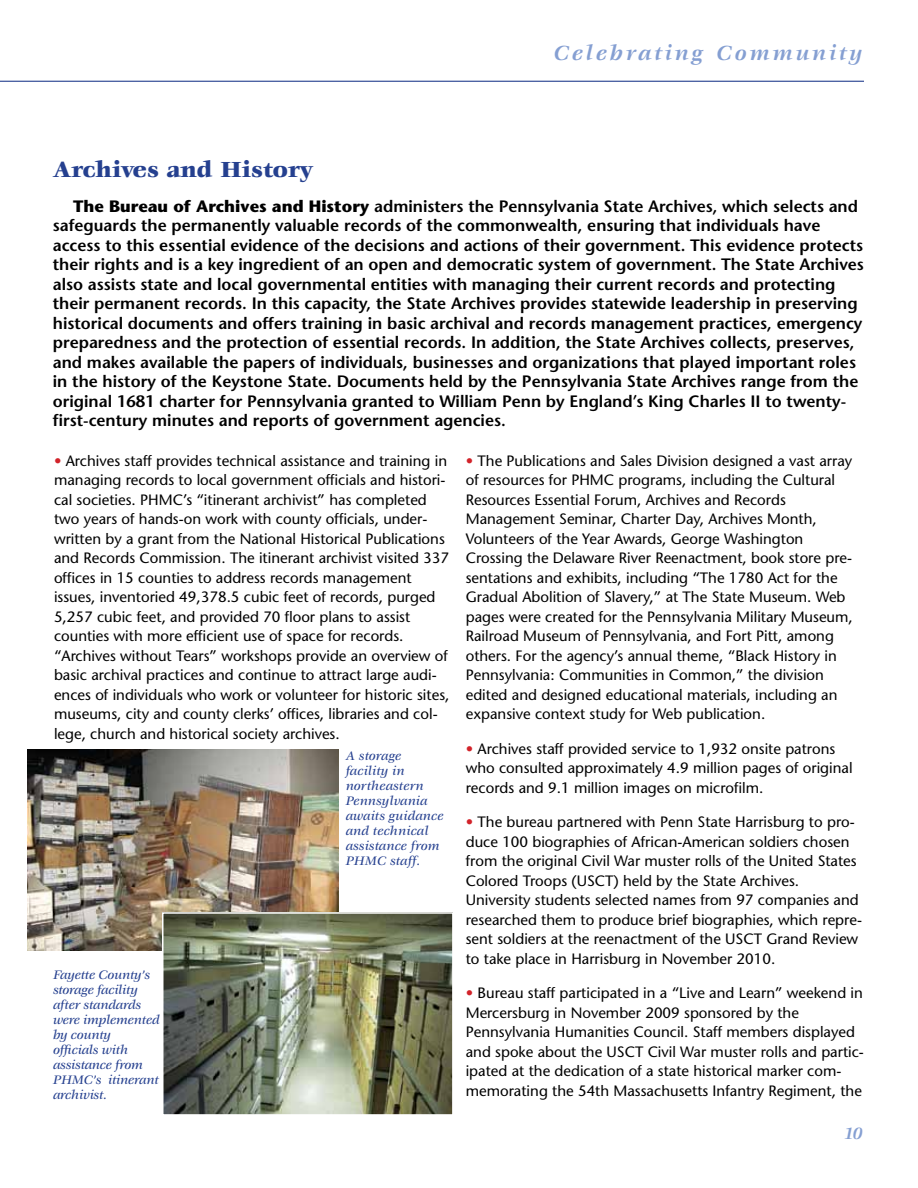
<style>
.page{position:relative;width:918px;height:1188px;background:#fff}
.page>*{position:absolute;margin:0;border:0;box-sizing:border-box;transform-origin:0 0}
.t1{font:900 24px "Veljovic";color:#25408f}
.t2{font:italic 700 22.5px "Veljovic";letter-spacing:.13em;color:#859fd2}
.t3{font:italic 700 18px "Veljovic";color:#859fd2}
.t4{font:600 16.5px/19.5px "Stone Sans";color:#000}
.t5{font:15px/19.5px "Stone Sans";color:#000}
.t6{font:italic 500 13.5px/15px "Veljovic";letter-spacing:-.02em;color:#25408f}
.t7{font:italic 500 13.5px/15px "Veljovic";color:#25408f}
.s1{font-weight:700}
.s2{font-family:"Stone Serif";color:#d2232a}
</style>
<div class="page">
<img style="left:27px;top:750px;width:311px;height:200px">
<hr style="left:0;top:81px;width:864px;height:1px;background:#25408f">
<img style="left:165px;top:915px;width:286px;height:198px">
<div style="left:162px;top:912px;width:292px;height:204px;border:2px solid #fff"></div>
<h2 class="t2" style="left:554px;top:41px;width:310px">Celebrating Community</h2>
<h1 class="t1" style="left:53px;top:156px;width:261px">Archives and History</h1>
<p class="t4" style="left:53px;top:196px;width:813px;text-indent:20px"><span class="s1">The Bureau of Archives and History</span> administers the Pennsylvania State Archives, which selects and safeguards the permanently valuable records of the commonwealth, ensuring that individuals have access to this essential evidence of the decisions and actions of their government. This evidence protects their rights and is a key ingredient of an open and democratic system of government. The State Archives also assists state and local governmental entities with managing their current records and protecting their permanent records. In this capacity, the State Archives provides statewide leadership in preserving historical documents and offers training in basic archival and records management practices, emergency preparedness and the protection of essential records. In addition, the State Archives collects, preserves, and makes available the papers of individuals, businesses and organizations that played important roles in the history of the Keystone State. Documents held by the Pennsylvania State Archives range from the original 1681 charter for Pennsylvania granted to William Penn by England’s King Charles II to twenty&shy;first-century minutes and reports of government agencies.</p>
<p class="t5" style="left:54px;top:451px;width:397px"><span class="s2">•</span> Archives staff provides technical assistance and training in managing records to local government officials and histori&shy;cal societies. PHMC’s “itinerant archivist” has completed two years of hands-on work with county officials, under&shy;written by a grant from the National Historical Publications and Records Commission. The itinerant archivist visited 337 offices in 15 counties to address records management issues, inventoried 49,378.5 cubic feet of records, purged 5,257 cubic feet, and provided 70 floor plans to assist counties with more efficient use of space for records. “Archives without Tears” workshops provide an overview of basic archival practices and continue to attract large audi&shy;ences of individuals who work or volunteer for historic sites, museums, city and county clerks’ offices, libraries and col&shy;lege, church and historical society archives.</p>
<p class="t6" style="left:53px;top:968px;width:108px">Fayette County’s storage facility after standards were implemented by county officials with assistance from<br>PHMC’s itinerant archivist.</p>
<p class="t7" style="left:346px;top:749px;width:100px">A storage facility in northeastern<br>Pennsylvania awaits guidance and technical assistance from<br>PHMC staff.</p>
<p class="t5" style="left:466px;top:451px;width:389px"><span class="s2">•</span> The Publications and Sales Division designed a vast array of resources for PHMC programs, including the Cultural Resources Essential Forum, Archives and Records Management Seminar, Charter Day, Archives Month, Volunteers of the Year Awards, George Washington Crossing the Delaware River Reenactment, book store pre&shy;sentations and exhibits, including “The 1780 Act for the Gradual Abolition of Slavery,” at The State Museum. Web pages were created for the Pennsylvania Military Museum, Railroad Museum of Pennsylvania, and Fort Pitt, among others. For the agency’s annual theme, “Black History in Pennsylvania: Communities in Common,” the division edited and designed educational materials, including an expansive context study for Web publication.</p>
<p class="t5" style="left:466px;top:739px;width:388px"><span class="s2">•</span> Archives staff provided service to 1,932 onsite patrons who consulted approximately 4.9 million pages of original records and 9.1 million images on microfilm.</p>
<p class="t5" style="left:466px;top:812px;width:398px"><span class="s2">•</span> The bureau partnered with Penn State Harrisburg to pro&shy;duce 100 biographies of African-American soldiers chosen from the original Civil War muster rolls of the United States Colored Troops (USCT) held by the State Archives.<br>University students selected names from 97 companies and researched them to produce brief biographies, which repre&shy;sent soldiers at the reenactment of the USCT Grand Review to take place in Harrisburg in November 2010.</p>
<p class="t5" style="left:466px;top:983px;width:400px"><span class="s2">•</span> Bureau staff participated in a “Live and Learn” weekend in Mercersburg in November 2009 sponsored by the Pennsylvania Humanities Council. Staff members displayed and spoke about the USCT Civil War muster rolls and partic&shy;ipated at the dedication of a state historical marker com&shy;memorating the 54th Massachusetts Infantry Regiment, the</p>
<p class="t3" style="left:844px;top:1123px;width:20px">10</p>
</div>
